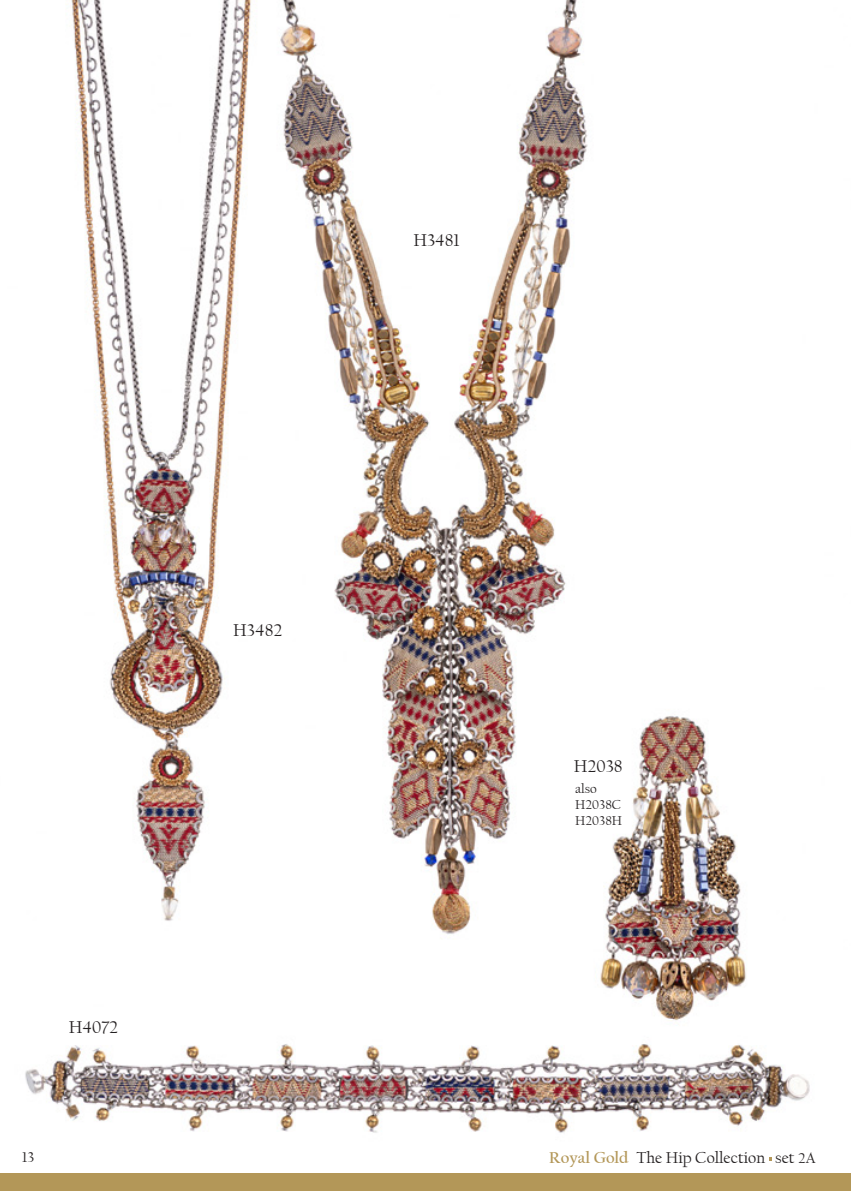
<style>
.page{position:relative;width:851px;height:1191px;background:#fff}
.page>*{position:absolute;margin:0;border:0;box-sizing:border-box;transform-origin:0 0}
.t1{font:18px "Californian FB";color:#231f20}
.t2{font:16.5px "Californian FB";color:#231f20}
.t3{font:15px "Californian FB";color:#231f20}
.t4{font:13.5px "Californian FB";color:#231f20}
.s1{font-weight:700;color:#b39758}
.s2{font-size:15px}
</style>
<div class="page">
<img style="left:0;top:0;width:850px;height:1174px">
<div style="left:0;top:1174px;width:850px;height:17px;background:#b39758"></div>
<p class="t1" style="left:413px;top:230px;width:48px">H3481</p>
<p class="t1" style="left:233px;top:619px;width:51px">H3482</p>
<p class="t1" style="left:69px;top:1017px;width:51px">H4072</p>
<p class="t1" style="left:573px;top:755px;width:50px">H2038</p>
<p class="t4" style="left:575px;top:780px;width:23px">also</p>
<p class="t4" style="left:575px;top:797px;width:47px">H2038C</p>
<p class="t4" style="left:575px;top:813px;width:48px">H2038H</p>
<p class="t3" style="left:22px;top:1148px;width:13px">13</p>
<p class="t2" style="left:549px;top:1148px;width:268px"><span class="s1">Royal Gold</span> The Hip Collection set <span class="s2">2A</span></p>
</div>
